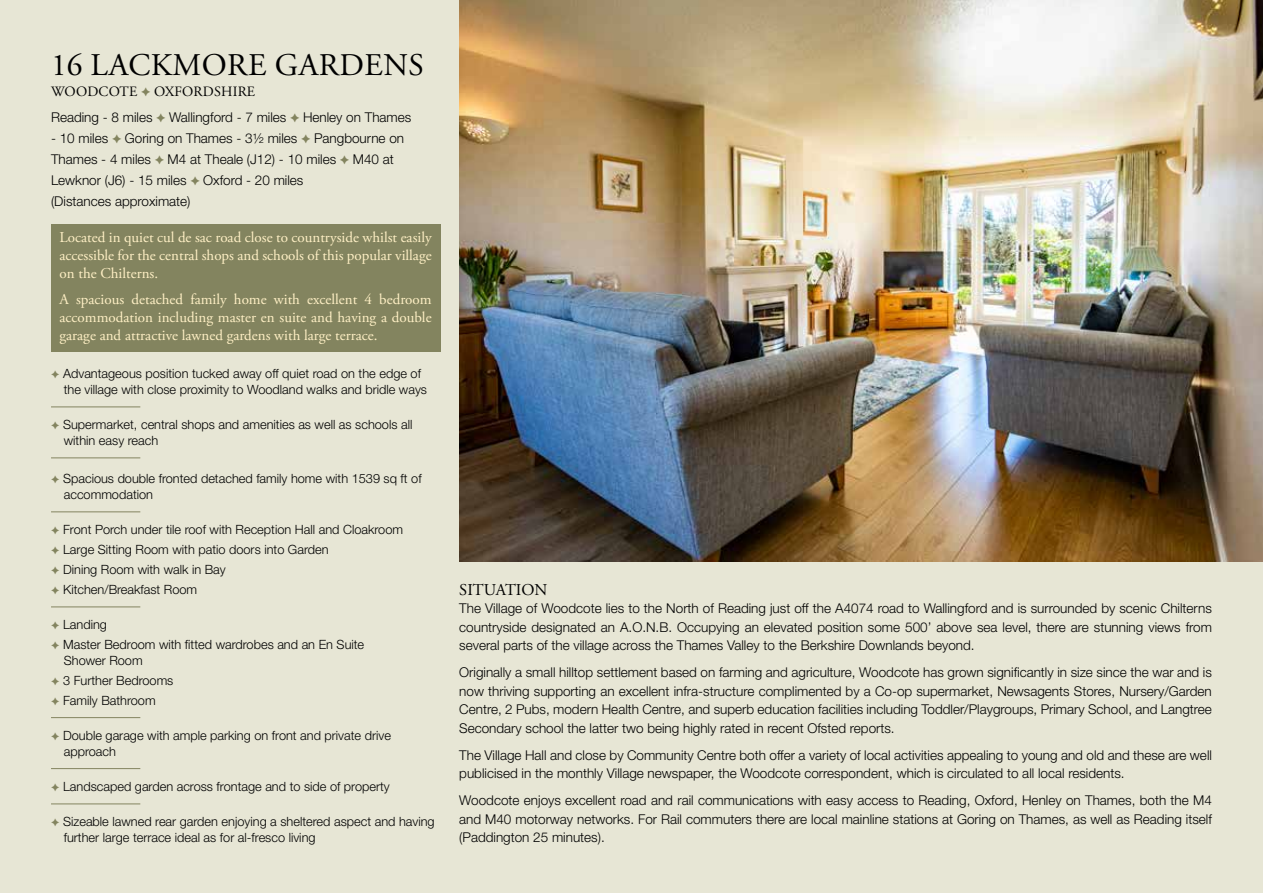
<style>
.page{position:relative;width:1263px;height:893px;background:#e7e6d5}
.page>*{position:absolute;margin:0;border:0;box-sizing:border-box;transform-origin:0 0}
.t1{font:31.5px "Adobe Garamond Pro";letter-spacing:.015em;color:#000}
.t2{font:16.5px "Adobe Garamond Pro";color:#000}
.t3{font:15px/18px "Adobe Garamond Pro";color:#fff0c5;text-align:justify}
.t4{font:14.25px "Adobe Garamond Pro";letter-spacing:.015em;color:#000}
.t5{font:300 13.5px/18.5px "Helvetica Neue LT Std";color:#000;text-align:justify}
.t6{font:300 12.75px/20px "Helvetica Neue LT Std";color:#000}
.s1{color:#83845f}
</style>
<div class="page">
<img style="left:459px;top:0;width:804px;height:561px">
<div style="left:51px;top:224px;width:389px;height:127px;background:#83845f"></div>
<hr style="left:51px;top:406px;width:89px;height:1px;background:#83845f">
<hr style="left:51px;top:457px;width:89px;height:1px;background:#83845f">
<hr style="left:51px;top:511px;width:89px;height:1px;background:#83845f">
<hr style="left:51px;top:606px;width:89px;height:1px;background:#83845f">
<hr style="left:51px;top:717px;width:89px;height:1px;background:#83845f">
<hr style="left:51px;top:768px;width:89px;height:1px;background:#83845f">
<hr style="left:51px;top:803px;width:89px;height:1px;background:#83845f">
<h1 class="t1" style="left:51px;top:46px;width:374px">16 LACKMORE GARDENS</h1>
<p class="t4" style="left:51px;top:83px;width:206px">WOODCOTE OXFORDSHIRE</p>
<p class="t5" style="left:51px;top:107px;width:362px">Reading - 8 miles Wallingford - 7 miles Henley on Thames</p>
<p class="t5" style="left:51px;top:127px;width:355px;line-height:21px;text-align:left">- 10 miles Goring on Thames - 3½ miles Pangbourne on Thames - 4 miles M4 at Theale (J12) - 10 miles M40 at Lewknor (J6) - 15 miles Oxford - 20 miles<br>(Distances approximate)</p>
<p class="t3" style="left:60px;top:229px;width:374px">Located in quiet cul de sac road close to countryside whilst easily accessible for the central shops and schools of this popular village on the Chilterns.</p>
<p class="t3" style="left:60px;top:291px;width:374px">A spacious detached family home with excellent 4 bedroom accommodation including master en suite and having a double garage and attractive lawned gardens with large terrace.</p>
<p class="t6" style="left:64px;top:366px;width:365px;line-height:15.6px;text-indent:-13px"><span class="s1">✦</span> Advantageous position tucked away off quiet road on the edge of the village with close proximity to Woodland walks and bridle ways</p>
<p class="t6" style="left:64px;top:417px;width:350px;line-height:15.6px;text-indent:-13px"><span class="s1">✦</span> Supermarket, central shops and amenities as well as schools all within easy reach</p>
<p class="t6" style="left:64px;top:471px;width:359px;line-height:15.6px;text-indent:-13px"><span class="s1">✦</span> Spacious double fronted detached family home with 1539 sq ft of accommodation</p>
<p class="t6" style="left:51px;top:519px;width:353px"><span class="s1">✦</span> Front Porch under tile roof with Reception Hall and Cloakroom <span class="s1">✦</span> Large Sitting Room with patio doors into Garden<br><span class="s1">✦</span> Dining Room with walk in Bay<br><span class="s1">✦</span> Kitchen/Breakfast Room</p>
<p class="t6" style="left:51px;top:614px;width:315px"><span class="s1">✦</span> Landing<br><span class="s1">✦</span> Master Bedroom with fitted wardrobes and an En Suite</p>
<p class="t6" style="left:51px;top:650px;width:124px;text-indent:13px">Shower Room<br><span class="s1">✦</span> 3 Further Bedrooms <span class="s1">✦</span> Family Bathroom</p>
<p class="t6" style="left:64px;top:727px;width:329px;line-height:15.6px;text-indent:-13px"><span class="s1">✦</span> Double garage with ample parking on front and private drive approach</p>
<p class="t6" style="left:51px;top:776px;width:340px"><span class="s1">✦</span> Landscaped garden across frontage and to side of property</p>
<p class="t6" style="left:64px;top:814px;width:372px;line-height:15.6px;text-indent:-13px"><span class="s1">✦</span> Sizeable lawned rear garden enjoying a sheltered aspect and having further large terrace ideal as for al-fresco living</p>
<p class="t2" style="left:459px;top:579px;width:90px">SITUATION</p>
<p class="t5" style="left:459px;top:599px;width:754px">The Village of Woodcote lies to the North of Reading just off the A4074 road to Wallingford and is surrounded by scenic Chilterns countryside designated an A.O.N.B. Occupying an elevated position some 500’ above sea level, there are stunning views from several parts of the village across the Thames Valley to the Berkshire Downlands beyond.</p>
<p class="t5" style="left:459px;top:663px;width:754px">Originally a small hilltop settlement based on farming and agriculture, Woodcote has grown significantly in size since the war and is now thriving supporting an excellent infra-structure complimented by a Co-op supermarket, Newsagents Stores, Nursery/Garden Centre, 2 Pubs, modern Health Centre, and superb education facilities including Toddler/Playgroups, Primary School, and Langtree Secondary school the latter two being highly rated in recent Ofsted reports.</p>
<p class="t5" style="left:459px;top:745px;width:754px">The Village Hall and close by Community Centre both offer a variety of local activities appealing to young and old and these are well publicised in the monthly Village newspaper, the Woodcote correspondent, which is circulated to all local residents.</p>
<p class="t5" style="left:459px;top:791px;width:754px">Woodcote enjoys excellent road and rail communications with easy access to Reading, Oxford, Henley on Thames, both the M4 and M40 motorway networks. For Rail commuters there are local mainline stations at Goring on Thames, as well as Reading itself (Paddington 25 minutes).</p>
</div>
